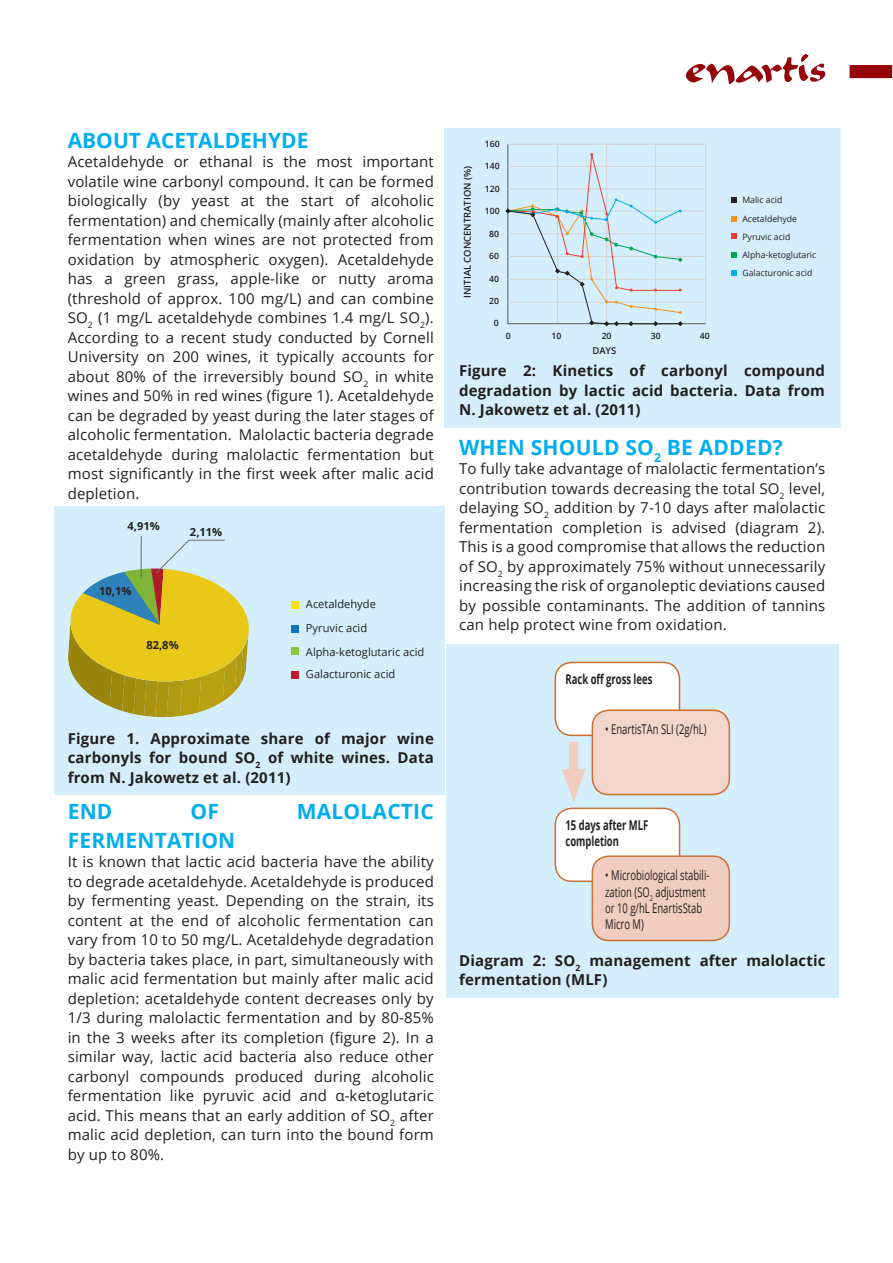
<style>
.page{position:relative;width:893px;height:1263px;background:#fff}
.page>*{position:absolute;margin:0;border:0;box-sizing:border-box;transform-origin:0 0}
.t1{font:700 21px "Open Sans";letter-spacing:.01em;color:#00aeef}
.t2{font:15px/19.5px "Open Sans";letter-spacing:.01em;color:#231f20;text-align:justify}
.t3{font:700 15px/19.5px "Open Sans";letter-spacing:.01em;color:#231f20;text-align:justify}
.t4{font:13.5px/16.2px "Open Sans";color:#231f20;scale:.7 1}
.t5{font:700 13.5px/16.2px "Open Sans";color:#231f20;scale:.7 1}
.t6{font:11.1px/23.4px "Open Sans";color:#231f20}
.t7{font:700 11.1px "Open Sans";color:#231f20}
.t8{font:600 9.45px "Open Sans";color:#231f20}
.t9{font:8.7px/18.1px "Open Sans";color:#231f20}
.t10{font:600 8.7px "Open Sans";color:#231f20}
</style>
<div class="page">
<div style="left:54px;top:506px;width:390px;height:288px;background:#d4effb"></div>
<div style="left:444px;top:129px;width:397px;height:299px;background:#d4effb"></div>
<div style="left:292px;top:601px;width:7px;height:8px;background:#ffdd17"></div>
<div style="left:292px;top:625px;width:7px;height:8px;background:#1074bc"></div>
<div style="left:292px;top:647px;width:7px;height:8px;background:#8bc63e"></div>
<div style="left:292px;top:671px;width:7px;height:7px;background:#be1d2c"></div>
<hr style="left:141px;top:536px;width:1px;height:41px;background:#6c6d70">
<svg style="left:68px;top:540px;width:181px;height:177px"></svg>
<hr style="left:507px;top:144px;width:1px;height:180px;background:#57585a">
<hr style="left:557px;top:144px;width:1px;height:180px;background:#d1d2d4">
<hr style="left:606px;top:144px;width:1px;height:180px;background:#d1d2d4">
<hr style="left:655px;top:144px;width:1px;height:180px;background:#d1d2d4">
<hr style="left:705px;top:144px;width:1px;height:180px;background:#d1d2d4">
<hr style="left:508px;top:323px;width:198px;height:1px;background:#57585a">
<hr style="left:508px;top:302px;width:198px;height:1px;background:#d1d2d4">
<hr style="left:508px;top:279px;width:198px;height:1px;background:#d1d2d4">
<hr style="left:508px;top:256px;width:198px;height:1px;background:#d1d2d4">
<hr style="left:508px;top:234px;width:198px;height:1px;background:#d1d2d4">
<hr style="left:508px;top:211px;width:198px;height:1px;background:#d1d2d4">
<hr style="left:508px;top:189px;width:198px;height:1px;background:#d1d2d4">
<hr style="left:508px;top:166px;width:198px;height:1px;background:#d1d2d4">
<hr style="left:508px;top:144px;width:198px;height:1px;background:#d1d2d4">
<svg style="left:731px;top:197px;width:6px;height:6px"></svg>
<svg style="left:731px;top:216px;width:6px;height:6px"></svg>
<svg style="left:731px;top:233px;width:6px;height:6px"></svg>
<svg style="left:731px;top:252px;width:6px;height:6px"></svg>
<svg style="left:731px;top:270px;width:6px;height:6px"></svg>
<svg style="left:505px;top:150px;width:178px;height:176px"></svg>
<div style="left:446px;top:644px;width:393px;height:353px;background:#d4effb"></div>
<div style="left:555px;top:808px;width:124px;height:73px;background:#fff;border-radius:17px"></div>
<div style="left:555px;top:808px;width:125px;height:74px;border:2px solid #c97037;border-radius:17px"></div>
<div style="left:592px;top:856px;width:137px;height:84px;background:#f1cdc1;border-radius:17px"></div>
<div style="left:592px;top:855px;width:138px;height:86px;border:2px solid #c97037;border-radius:17px"></div>
<div style="left:555px;top:662px;width:124px;height:73px;background:#fff;border-radius:17px"></div>
<div style="left:555px;top:662px;width:125px;height:74px;border:2px solid #cd6e2e;border-radius:17px"></div>
<div style="left:592px;top:710px;width:137px;height:84px;background:#f4d5cb;border-radius:17px"></div>
<div style="left:592px;top:709px;width:138px;height:86px;border:2px solid #cd6e2e;border-radius:17px"></div>
<div style="left:569px;top:742px;width:9px;height:41px;background:#f1cdc1"></div>
<svg style="left:562px;top:769px;width:24px;height:33px"></svg>
<svg style="left:686px;top:54px;width:139px;height:30px"></svg>
<div style="left:849px;top:65px;width:43px;height:13px;background:#940408"></div>
<p class="t1" style="left:68px;top:125px;width:242px">ABOUT ACETALDEHYDE</p>
<p class="t2" style="left:68px;top:152px;width:368px">Acetaldehyde or ethanal is the most important volatile wine carbonyl compound. It can be formed biologically (by yeast at the start of alcoholic fermentation) and chemically (mainly after alcoholic fermentation when wines are not protected from oxidation by atmospheric oxygen). Acetaldehyde has a green grass, apple-like or nutty aroma (threshold of approx. 100 mg/L) and can combine SO<sub>2</sub> (1 mg/L acetaldehyde combines 1.4 mg/L SO<sub>2</sub>).<br>According to a recent study conducted by Cornell University on 200 wines, it typically accounts for about 80% of the irreversibly bound SO<sub>2</sub> in white wines and 50% in red wines (figure 1). Acetaldehyde can be degraded by yeast during the later stages of alcoholic fermentation. Malolactic bacteria degrade acetaldehyde during malolactic fermentation but most significantly in the first week after malic acid depletion.</p>
<p class="t7" style="left:128px;top:518px;width:34px">4,91%</p>
<p class="t7" style="left:190px;top:524px;width:34px">2,11%</p>
<p class="t7" style="left:99px;top:583px;width:34px">10,1%</p>
<p class="t7" style="left:146px;top:637px;width:34px">82,8%</p>
<p class="t6" style="left:306px;top:592px;width:120px">Acetaldehyde<br>Pyruvic acid<br>Alpha-ketoglutaric acid<br>Galacturonic acid</p>
<p class="t3" style="left:68px;top:728px;width:368px">Figure 1. Approximate share of major wine carbonyls for bound SO<sub>2</sub> of white wines. Data from N. Jakowetz et al. (2011)</p>
<p class="t1" style="left:68px;top:797px;width:46px">END</p>
<p class="t1" style="left:190px;top:797px;width:30px">OF</p>
<p class="t1" style="left:297px;top:797px;width:138px">MALOLACTIC</p>
<p class="t1" style="left:68px;top:825px;width:169px">FERMENTATION</p>
<p class="t2" style="left:68px;top:852px;width:368px">It is known that lactic acid bacteria have the ability to degrade acetaldehyde. Acetaldehyde is produced by fermenting yeast. Depending on the strain, its content at the end of alcoholic fermentation can vary from 10 to 50 mg/L. Acetaldehyde degradation by bacteria takes place, in part, simultaneously with malic acid fermentation but mainly after malic acid depletion: acetaldehyde content decreases only by 1/3 during malolactic fermentation and by 80-85% in the 3 weeks after its completion (figure 2). In a similar way, lactic acid bacteria also reduce other carbonyl compounds produced during alcoholic fermentation like pyruvic acid and α-ketoglutaric acid. This means that an early addition of SO<sub>2</sub> after malic acid depletion, can turn into the bound form by up to 80%.</p>
<p class="t8" style="left:461px;top:298px;width:133px;rotate:-90deg">INITIAL CONCENTRATION (%)</p>
<p class="t10" style="left:485px;top:137px;width:16px">160</p>
<p class="t10" style="left:485px;top:160px;width:16px">140</p>
<p class="t10" style="left:485px;top:182px;width:16px">120</p>
<p class="t10" style="left:485px;top:205px;width:16px">100</p>
<p class="t10" style="left:489px;top:227px;width:11px">80</p>
<p class="t10" style="left:489px;top:250px;width:11px">60</p>
<p class="t10" style="left:489px;top:272px;width:11px">40</p>
<p class="t10" style="left:489px;top:295px;width:11px">20</p>
<p class="t10" style="left:494px;top:317px;width:6px">0</p>
<p class="t10" style="left:506px;top:330px;width:6px">0</p>
<p class="t10" style="left:552px;top:330px;width:11px">10</p>
<p class="t10" style="left:602px;top:330px;width:11px">20</p>
<p class="t10" style="left:651px;top:330px;width:11px">30</p>
<p class="t10" style="left:700px;top:330px;width:11px">40</p>
<p class="t8" style="left:592px;top:344px;width:25px">DAYS</p>
<p class="t9" style="left:742px;top:190px;width:75px">Malic acid<br>Acetaldehyde<br>Pyruvic acid<br>Alpha-ketoglutaric<br>Galacturonic acid</p>
<p class="t3" style="left:459px;top:361px;width:367px">Figure 2: Kinetics of carbonyl compound degradation by lactic acid bacteria. Data from N. Jakowetz et al. (2011)</p>
<p class="t1" style="left:459px;top:432px;width:325px">WHEN SHOULD SO<sub>2</sub> BE ADDED?</p>
<p class="t2" style="left:459px;top:459px;width:368px">To fully take advantage of malolactic fermentation’s contribution towards decreasing the total SO<sub>2</sub> level, delaying SO<sub>2</sub> addition by 7-10 days after malolactic fermentation completion is advised (diagram 2).<br>This is a good compromise that allows the reduction of SO<sub>2</sub> by approximately 75% without unnecessarily increasing the risk of organoleptic deviations caused by possible contaminants. The addition of tannins can help protect wine from oxidation.</p>
<p class="t5" style="left:566px;top:671px;width:126px">Rack off gross lees</p>
<p class="t4" style="left:605px;top:721px;width:146px">• EnartisTAn SLI (2g/hL)</p>
<p class="t5" style="left:566px;top:817px;width:120px">15 days after MLF completion</p>
<p class="t4" style="left:605px;top:867px;width:150px">• Microbiological stabili&shy;zation (SO<sub>2</sub> adjustment or 10 g/hL EnartisStab<br>Micro M)</p>
<p class="t3" style="left:459px;top:950px;width:368px">Diagram 2: SO<sub>2</sub> management after malolactic fermentation (MLF)</p>
</div>
